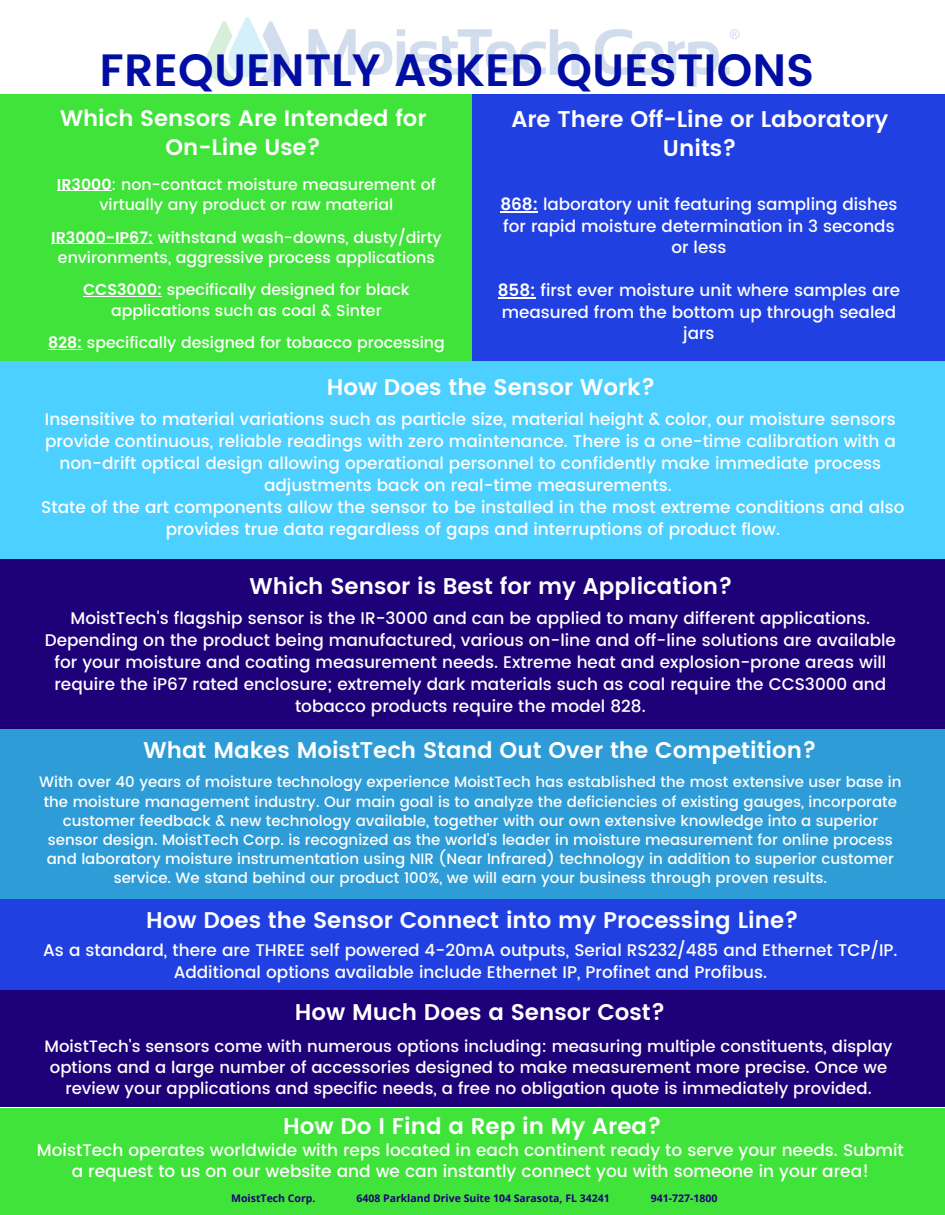
<style>
.page{position:relative;width:945px;height:1215px;background:#fff}
.page>*{position:absolute;margin:0;border:0;box-sizing:border-box;transform-origin:0 0}
.t1{font:600 45.3px "Poppins";color:#000ea3}
.t2{font:600 22.65px/28.8px "Poppins";color:#fff;text-align:center}
.t3{font:600 22.5px/29.2px "Poppins";color:#fff;text-align:center}
.t4{font:500 16.95px/21.3px "Poppins";color:#fff;text-align:center}
.t5{font:500 16.8px/21.9px "Poppins";color:#fff;text-align:center}
.t6{font:500 16.5px/21.3px "Poppins";color:#fff;text-align:center}
.t7{font:500 15.75px/20.2px "Poppins";color:#fff;text-align:center}
.t8{font:500 15px/19.2px "Poppins";color:#fff;text-align:center}
.t9{font:700 10.5px "Open Sans";color:#1e0078}
.s1{font-weight:600}
</style>
<div class="page">
<div style="left:0;top:95px;width:473px;height:266px;background:#40e339"></div>
<div style="left:0;top:899px;width:945px;height:108px;background:#2140e1"></div>
<div style="left:0;top:1108px;width:945px;height:107px;background:#40e339"></div>
<div style="left:0;top:729px;width:945px;height:170px;background:#2d9cd7"></div>
<div style="left:0;top:559px;width:945px;height:170px;background:#1e0078"></div>
<div style="left:472px;top:95px;width:473px;height:266px;background:#2140e1"></div>
<div style="left:0;top:361px;width:945px;height:198px;background:#4cd0ff"></div>
<img style="left:205px;top:17px;width:535px;height:69px">
<hr style="left:57px;top:191px;width:55px;height:1px;background:#fff">
<hr style="left:51px;top:243px;width:102px;height:1px;background:#fff">
<hr style="left:83px;top:296px;width:79px;height:1px;background:#fff">
<hr style="left:48px;top:349px;width:34px;height:1px;background:#fff">
<hr style="left:498px;top:297px;width:37px;height:1px;background:#fff">
<hr style="left:500px;top:211px;width:38px;height:1px;background:#fff">
<div style="left:0;top:990px;width:945px;height:117px;background:#1e0078"></div>
<p class="t1" style="left:100px;top:43px;width:716px">FREQUENTLY ASKED QUESTIONS</p>
<p class="t3" style="left:60px;top:104px;width:368px">Which Sensors Are Intended for<br>On-Line Use?</p>
<p class="t2" style="left:511px;top:105px;width:378px">Are There Off-Line or Laboratory<br>Units?</p>
<p class="t7" style="left:57px;top:174px;width:381px"><span class="s1">IR3000</span>: non-contact moisture measurement of virtually any product or raw material</p>
<p class="t7" style="left:51px;top:227px;width:392px"><span class="s1">IR3000-IP67:</span> withstand wash-downs, dusty/dirty environments, aggressive process applications</p>
<p class="t7" style="left:83px;top:280px;width:328px"><span class="s1">CCS3000:</span> specifically designed for black applications such as coal &amp; Sinter</p>
<p class="t7" style="left:48px;top:333px;width:398px"><span class="s1">828:</span> specifically designed for tobacco processing</p>
<p class="t5" style="left:500px;top:194px;width:399px;line-height:21.5px"><span class="s1">868:</span> laboratory unit featuring sampling dishes for rapid moisture determination in 3 seconds or less</p>
<p class="t5" style="left:498px;top:280px;width:404px;line-height:21.5px"><span class="s1">858:</span> first ever moisture unit where samples are measured from the bottom up through sealed jars</p>
<p class="t2" style="left:327px;top:373px;width:330px">How Does the Sensor Work?</p>
<p class="t5" style="left:41px;top:409px;width:865px">Insensitive to material variations such as particle size, material height &amp; color, our moisture sensors provide continuous, reliable readings with zero maintenance. There is a one-time calibration with a non-drift optical design allowing operational personnel to confidently make immediate process adjustments back on real-time measurements.<br>State of the art components allow the sensor to be installed in the most extreme conditions and also provides true data regardless of gaps and interruptions of product flow.</p>
<p class="t2" style="left:250px;top:571px;width:484px">Which Sensor is Best for my Application?</p>
<p class="t5" style="left:45px;top:608px;width:853px">MoistTech's flagship sensor is the IR-3000 and can be applied to many different applications.<br>Depending on the product being manufactured, various on-line and off-line solutions are available for your moisture and coating measurement needs. Extreme heat and explosion-prone areas will require the iP67 rated enclosure; extremely dark materials such as coal require the CCS3000 and tobacco products require the model 828.</p>
<p class="t2" style="left:144px;top:735px;width:675px">What Makes MoistTech Stand Out Over the Competition?</p>
<p class="t8" style="left:39px;top:773px;width:864px">With over 40 years of moisture technology experience MoistTech has established the most extensive user base in the moisture management industry. Our main goal is to analyze the deficiencies of existing gauges, incorporate customer feedback &amp; new technology available, together with our own extensive knowledge into a superior sensor design. MoistTech Corp. is recognized as the world’s leader in moisture measurement for online process and laboratory moisture instrumentation using NIR (Near Infrared) technology in addition to superior customer service. We stand behind our product 100%, we will earn your business through proven results.</p>
<p class="t2" style="left:146px;top:906px;width:654px">How Does the Sensor Connect into my Processing Line?</p>
<p class="t5" style="left:43px;top:939px;width:856px">As a standard, there are THREE self powered 4-20mA outputs, Serial RS232/485 and Ethernet TCP/IP.<br>Additional options available include Ethernet IP, Profinet and Profibus.</p>
<p class="t2" style="left:295px;top:997px;width:372px">How Much Does a Sensor Cost?</p>
<p class="t6" style="left:44px;top:1035px;width:850px">MoistTech's sensors come with numerous options including: measuring multiple constituents, display options and a large number of accessories designed to make measurement more precise. Once we review your applications and specific needs, a free no obligation quote is immediately provided.</p>
<p class="t2" style="left:283px;top:1112px;width:380px">How Do I Find a Rep in My Area?</p>
<p class="t4" style="left:37px;top:1139px;width:869px">MoistTech operates worldwide with reps located in each continent ready to serve your needs. Submit a request to us on our website and we can instantly connect you with someone in your area!</p>
<p class="t9" style="left:231px;top:1191px;width:86px">MoistTech Corp.</p>
<p class="t9" style="left:356px;top:1191px;width:255px">6408 Parkland Drive Suite 104 Sarasota, FL 34241</p>
<p class="t9" style="left:651px;top:1191px;width:68px">941-727-1800</p>
</div>
